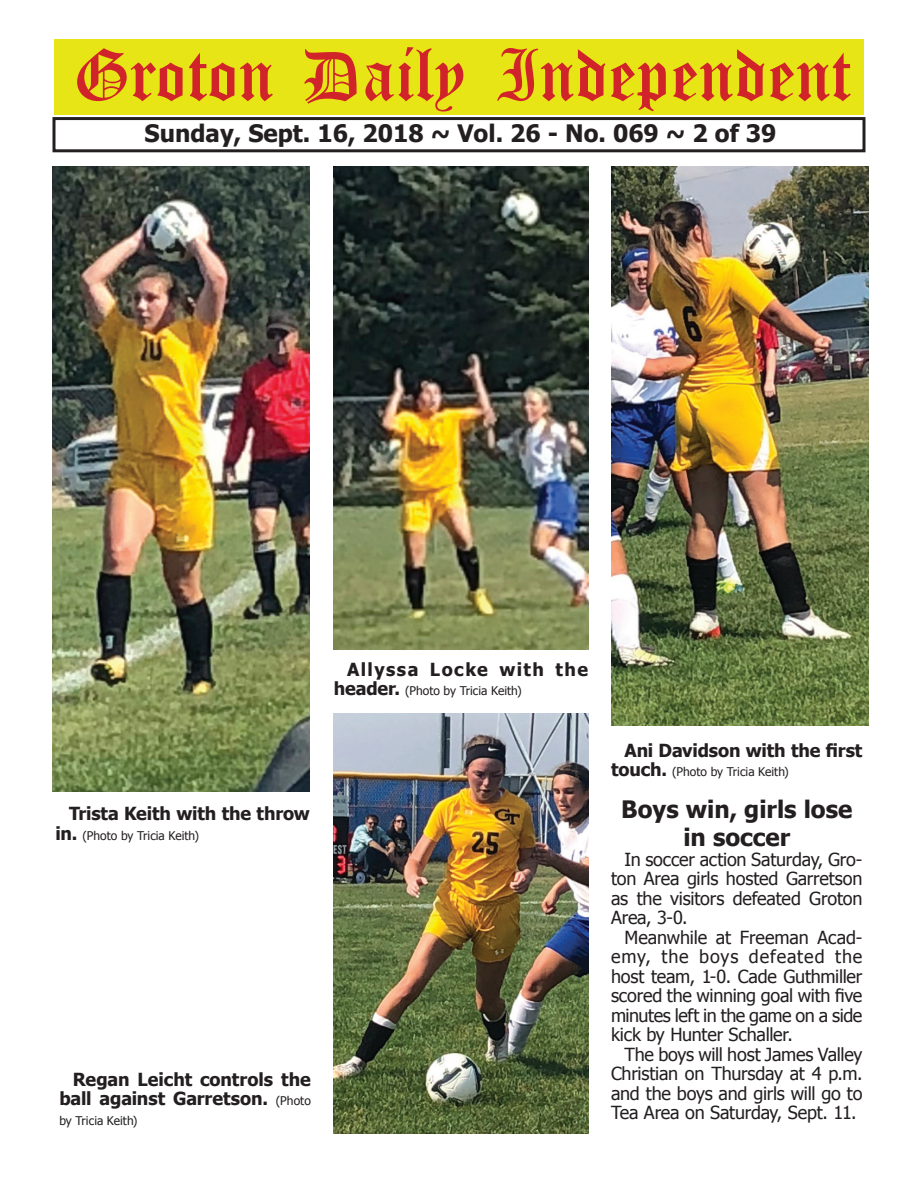
<style>
.page{position:relative;width:918px;height:1188px;background:#fff}
.page>*{position:absolute;margin:0;border:0;box-sizing:border-box;transform-origin:0 0}
.t1{font:54px "Old English Five";color:#d1232a}
.t2{font:700 24px/28.8px "Tahoma";color:#231f20;text-align:center}
.t3{font:18px/19.5px "Tahoma";letter-spacing:-.015em;color:#231f20;text-align:justify}
.t4{font:700 18px/19.5px "Tahoma";letter-spacing:-.005em;color:#231f20;text-align:right}
.t5{font:700 18px "Tahoma";letter-spacing:.08em;color:#231f20}
.t6{font:12px "Tahoma";color:#231f20}
.s1{font-weight:700;font-size:18px}
.s2{font-weight:400;font-size:12px}
</style>
<div class="page">
<div style="left:52px;top:117px;width:814px;height:35px;border:3px solid #231f20"></div>
<div style="left:54px;top:40px;width:810px;height:75px;background:#e7e515"></div>
<img style="left:334px;top:167px;width:254px;height:482px">
<img style="left:52px;top:167px;width:258px;height:625px">
<img style="left:611px;top:167px;width:257px;height:559px">
<img style="left:334px;top:714px;width:254px;height:420px">
<h1 class="t1" style="left:73px;top:50px;width:779px">Groton Daily Independent</h1>
<h2 class="t2" style="left:145px;top:117px;width:633px">Sunday, Sept. 16, 2018 ~ Vol. 26 - No. 069 ~ 2 of 39</h2>
<p class="t4" style="left:69px;top:803px;width:242px">Trista Keith with the throw</p>
<p class="t6" style="left:56px;top:827px;width:145px"><span class="s1">in.</span> (Photo by Tricia Keith)</p>
<p class="t4" style="left:59px;top:1068px;width:253px">Regan Leicht controls the ball against Garretson. <span class="s2">(Photo</span></p>
<p class="t6" style="left:59px;top:1112px;width:80px">by Tricia Keith)</p>
<p class="t5" style="left:347px;top:657px;width:242px">Allyssa Locke with the</p>
<p class="t6" style="left:334px;top:683px;width:190px"><span class="s1">header.</span> (Photo by Tricia Keith)</p>
<p class="t4" style="left:625px;top:739px;width:239px">Ani Davidson with the first</p>
<p class="t6" style="left:611px;top:764px;width:179px"><span class="s1">touch.</span> (Photo by Tricia Keith)</p>
<h2 class="t2" style="left:621px;top:793px;width:233px">Boys win, girls lose in soccer</h2>
<p class="t3" style="left:611px;top:849px;width:253px;text-indent:14px">In soccer action Saturday, Gro&shy;ton Area girls hosted Garretson as the visitors defeated Groton Area, 3-0.</p>
<p class="t3" style="left:611px;top:927px;width:253px;text-indent:14px">Meanwhile at Freeman Acad&shy;emy, the boys defeated the host team, 1-0. Cade Guthmiller scored the winning goal with five minutes left in the game on a side kick by Hunter Schaller.</p>
<p class="t3" style="left:611px;top:1044px;width:253px;text-indent:14px">The boys will host James Valley Christian on Thursday at 4 p.m. and the boys and girls will go to Tea Area on Saturday, Sept. 11.</p>
</div>
